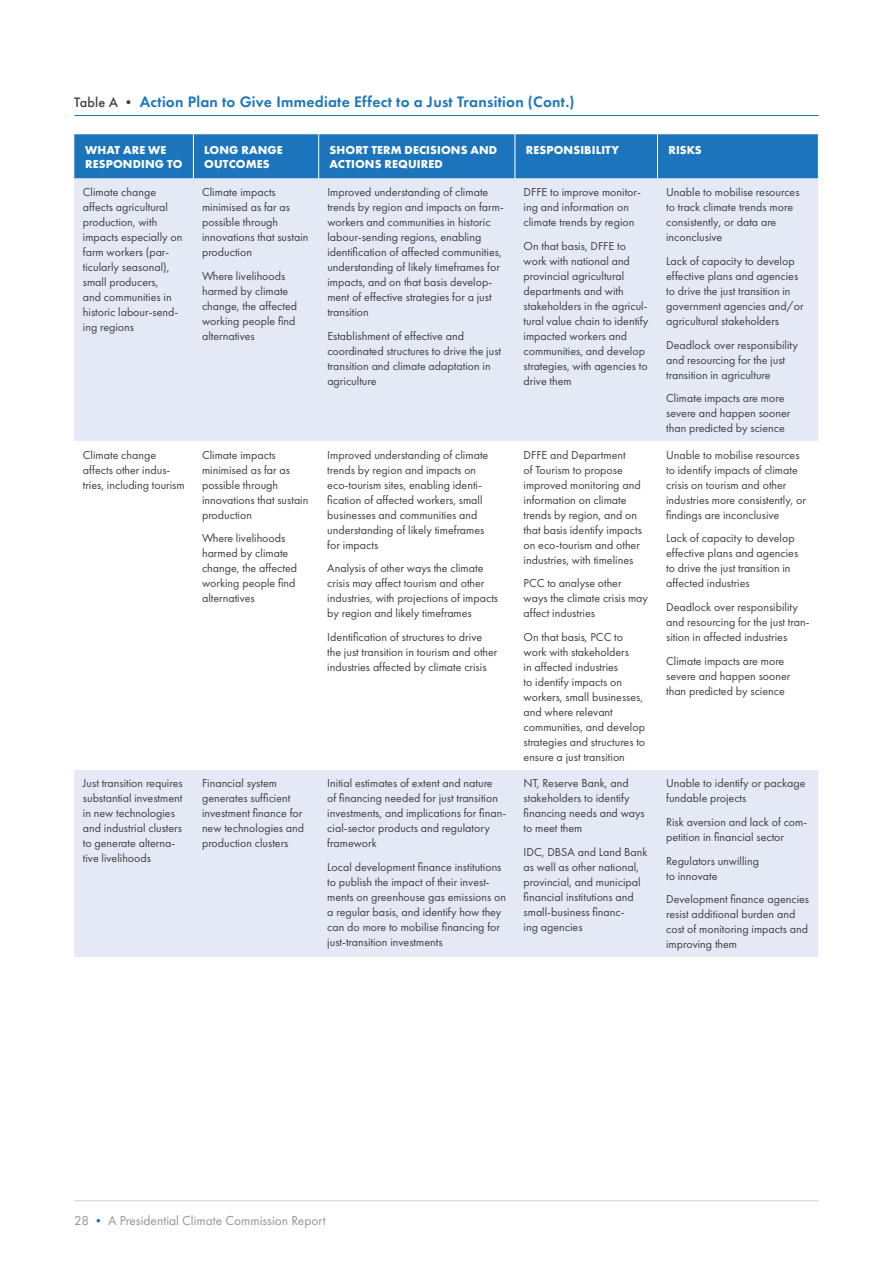
<style>
.page{position:relative;width:893px;height:1263px;background:#fff}
.page>*{position:absolute;margin:0;border:0;box-sizing:border-box;transform-origin:0 0}
.t1{font:600 15.75px "Futura PT";letter-spacing:.015em;color:#1c75bc}
.t2{font:13.5px "Futura PT";color:#939598}
.t3{font:12px/15px "Futura PT";color:#414042}
.t4{font:700 12px/13.5px "Futura PT";letter-spacing:.01em;color:#fff}
.s1{font-weight:500;font-size:14.25px;color:#414042}
.s2{font-weight:700;font-size:12.75px;color:#1c75bc}
</style>
<div class="page">
<hr style="left:74px;top:1200px;width:745px;height:1px;background:#d1d3d4">
<div style="left:74px;top:134px;width:744px;height:45px;background:#1c75bc"></div>
<div style="left:74px;top:179px;width:744px;height:778px;background:#e5e9f6"></div>
<svg style="left:74px;top:441px;width:744px;height:329px"></svg>
<hr style="left:193px;top:134px;width:1px;height:45px;background:#fff">
<hr style="left:318px;top:134px;width:1px;height:45px;background:#fff">
<hr style="left:515px;top:134px;width:1px;height:45px;background:#fff">
<hr style="left:657px;top:134px;width:1px;height:45px;background:#fff">
<hr style="left:74px;top:115px;width:745px;height:1px;background:#1c75bc">
<h1 class="t1" style="left:74px;top:91px;width:502px"><span class="s1">Table A •</span> Action Plan to Give Immediate Effect to a Just Transition (Cont.)</h1>
<p class="t4" style="left:85px;top:143px;width:99px">WHAT ARE WE<br>RESPONDING TO</p>
<p class="t4" style="left:204px;top:143px;width:80px">LONG RANGE<br>OUTCOMES</p>
<p class="t4" style="left:330px;top:143px;width:169px">SHORT TERM DECISIONS AND<br>ACTIONS REQUIRED</p>
<p class="t4" style="left:526px;top:143px;width:95px">RESPONSIBILITY</p>
<p class="t4" style="left:668px;top:143px;width:35px">RISKS</p>
<p class="t3" style="left:83px;top:185px;width:101px">Climate change affects agricultural production, with impacts especially on farm workers (par&shy;ticularly seasonal), small producers,<br>and communities in historic labour-send&shy;ing regions</p>
<p class="t3" style="left:202px;top:185px;width:108px">Climate impacts minimised as far as possible through innovations that sustain production</p>
<p class="t3" style="left:327px;top:185px;width:178px">Improved understanding of climate trends by region and impacts on farm&shy;workers and communities in historic labour-sending regions, enabling identification of affected communities, understanding of likely timeframes for impacts, and on that basis develop&shy;ment of effective strategies for a just transition</p>
<p class="t3" style="left:327px;top:328px;width:175px">Establishment of effective and coordinated structures to drive the just transition and climate adaptation in agriculture</p>
<p class="t3" style="left:666px;top:185px;width:135px">Unable to mobilise resources to track climate trends more consistently, or data are inconclusive</p>
<p class="t3" style="left:666px;top:253px;width:139px">Lack of capacity to develop effective plans and agencies to drive the just transition in government agencies and/or agricultural stakeholders</p>
<p class="t3" style="left:666px;top:337px;width:133px">Deadlock over responsibility and resourcing for the just transition in agriculture</p>
<p class="t3" style="left:666px;top:391px;width:126px">Climate impacts are more severe and happen sooner than predicted by science</p>
<p class="t3" style="left:524px;top:185px;width:119px">DFFE to improve monitor&shy;ing and information on climate trends by region</p>
<p class="t3" style="left:524px;top:238px;width:126px">On that basis, DFFE to work with national and provincial agricultural departments and with stakeholders in the agricul&shy;tural value chain to identify impacted workers and communities, and develop strategies, with agencies to drive them</p>
<p class="t3" style="left:202px;top:268px;width:97px">Where livelihoods harmed by climate change, the affected working people find alternatives</p>
<p class="t3" style="left:83px;top:447px;width:103px">Climate change affects other indus&shy;tries, including tourism</p>
<p class="t3" style="left:202px;top:447px;width:108px">Climate impacts minimised as far as possible through innovations that sustain production</p>
<p class="t3" style="left:202px;top:531px;width:97px">Where livelihoods harmed by climate change, the affected working people find alternatives</p>
<p class="t3" style="left:327px;top:447px;width:163px">Improved understanding of climate trends by region and impacts on eco-tourism sites, enabling identi&shy;fication of affected workers, small businesses and communities and understanding of likely timeframes for impacts</p>
<p class="t3" style="left:327px;top:561px;width:172px">Analysis of other ways the climate crisis may affect tourism and other industries, with projections of impacts by region and likely timeframes</p>
<p class="t3" style="left:327px;top:629px;width:172px">Identification of structures to drive the just transition in tourism and other industries affected by climate crisis</p>
<p class="t3" style="left:83px;top:776px;width:101px">Just transition requires substantial investment in new technologies and industrial clusters to generate alterna&shy;tive livelihoods</p>
<p class="t3" style="left:202px;top:776px;width:104px">Financial system generates sufficient investment finance for new technologies and production clusters</p>
<p class="t3" style="left:327px;top:776px;width:180px">Initial estimates of extent and nature<br>of financing needed for just transition investments, and implications for finan&shy;cial-sector products and regulatory framework</p>
<p class="t3" style="left:327px;top:859px;width:180px">Local development finance institutions to publish the impact of their invest&shy;ments on greenhouse gas emissions on a regular basis, and identify how they can do more to mobilise financing for just-transition investments</p>
<p class="t3" style="left:524px;top:447px;width:120px">DFFE and Department<br>of Tourism to propose improved monitoring and information on climate trends by region, and on that basis identify impacts on eco-tourism and other industries, with timelines</p>
<p class="t3" style="left:524px;top:576px;width:126px">PCC to analyse other ways the climate crisis may affect industries</p>
<p class="t3" style="left:524px;top:629px;width:123px">On that basis, PCC to work with stakeholders<br>in affected industries<br>to identify impacts on workers, small businesses, and where relevant communities, and develop strategies and structures to ensure a just transition</p>
<p class="t3" style="left:524px;top:776px;width:123px">NT, Reserve Bank, and stakeholders to identify financing needs and ways to meet them</p>
<p class="t3" style="left:524px;top:844px;width:126px">IDC, DBSA and Land Bank as well as other national, provincial, and municipal financial institutions and small-business financ-<br>ing agencies</p>
<p class="t3" style="left:666px;top:447px;width:141px">Unable to mobilise resources to identify impacts of climate crisis on tourism and other industries more consistently, or findings are inconclusive</p>
<p class="t3" style="left:666px;top:531px;width:134px">Lack of capacity to develop effective plans and agencies to drive the just transition in affected industries</p>
<p class="t3" style="left:666px;top:599px;width:145px">Deadlock over responsibility and resourcing for the just tran&shy;sition in affected industries</p>
<p class="t3" style="left:666px;top:653px;width:126px">Climate impacts are more severe and happen sooner than predicted by science</p>
<p class="t3" style="left:666px;top:776px;width:141px">Unable to identify or package fundable projects</p>
<p class="t3" style="left:666px;top:814px;width:143px">Risk aversion and lack of com&shy;petition in financial sector</p>
<p class="t3" style="left:666px;top:853px;width:94px">Regulators unwilling to innovate</p>
<p class="t3" style="left:666px;top:892px;width:145px">Development finance agencies resist additional burden and cost of monitoring impacts and improving them</p>
<p class="t2" style="left:74px;top:1213px;width:253px">28 <span class="s2">•</span> A Presidential Climate Commission Report</p>
</div>
